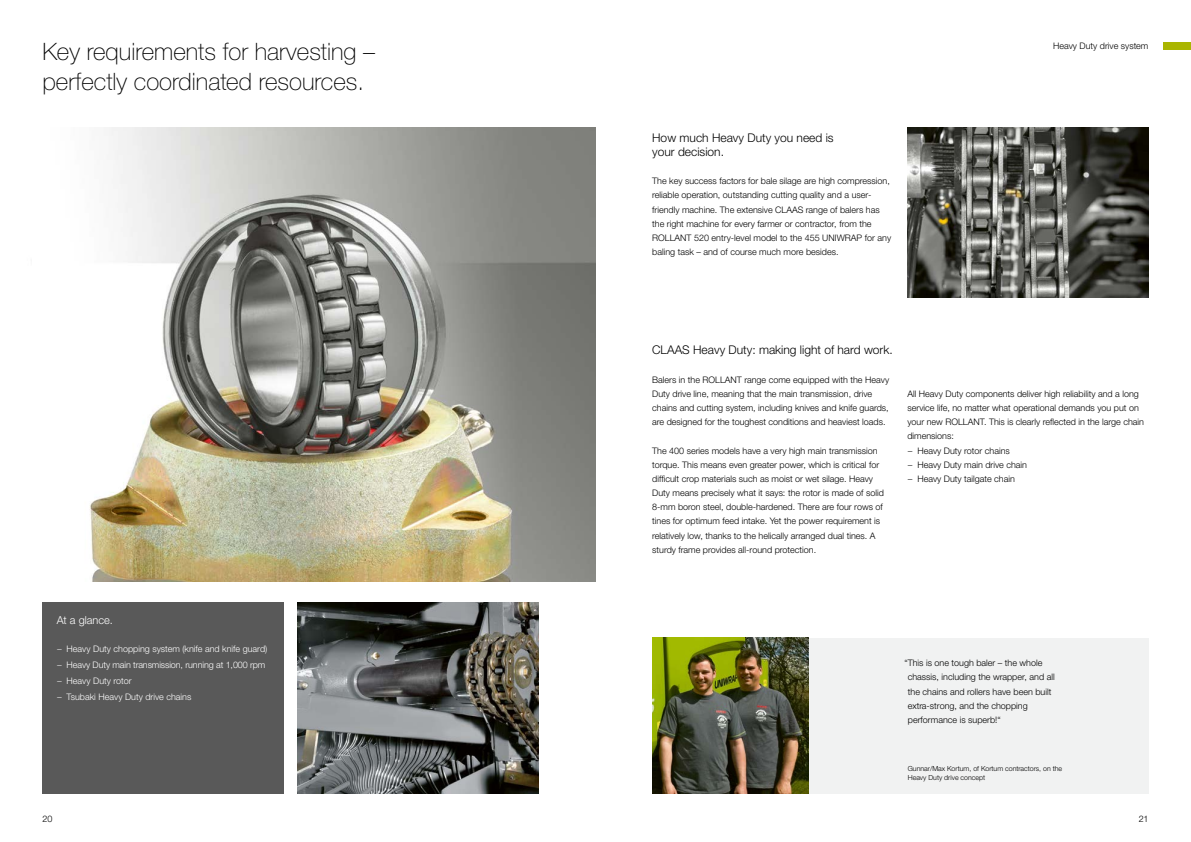
<style>
.page{position:relative;width:1191px;height:842px;background:#fff}
.page>*{position:absolute;margin:0;border:0;box-sizing:border-box;transform-origin:0 0}
.t1{font:100 24px/30px "CLAAS Helvetica Neue";color:#000}
.t2{font:300 12px/14.2px "CLAAS Helvetica Neue";color:#000}
.t3{font:300 11px "CLAAS Helvetica Neue";color:#fff}
.t4{font:300 9px/14.2px "CLAAS Helvetica Neue";color:#000}
.t5{font:300 9px/15.8px "CLAAS Helvetica Neue";color:#fff}
.t6{font:300 7px/9px "CLAAS Helvetica Neue";color:#000}
</style>
<div class="page">
<div style="left:1162px;top:43px;width:29px;height:7px;background:#aab500"></div>
<img style="left:90px;top:128px;width:505px;height:453px">
<img style="left:907px;top:128px;width:241px;height:170px">
<img style="left:298px;top:602px;width:241px;height:192px">
<div style="left:652px;top:638px;width:496px;height:156px;background:#f1f2f2"></div>
<img style="left:652px;top:638px;width:156px;height:156px">
<div style="left:43px;top:602px;width:240px;height:192px;background:#595959"></div>
<h1 class="t1" style="left:43px;top:37px;width:334px">Key requirements for harvesting – perfectly coordinated resources.</h1>
<p class="t3" style="left:57px;top:613px;width:58px">At a glance.</p>
<p class="t5" style="left:57px;top:641px;width:212px">− Heavy Duty chopping system (knife and knife guard) − Heavy Duty main transmission, running at 1,000 rpm − Heavy Duty rotor<br>− Tsubaki Heavy Duty drive chains</p>
<h2 class="t2" style="left:652px;top:131px;width:183px">How much Heavy Duty you need is your decision.</h2>
<p class="t4" style="left:652px;top:174px;width:240px">The key success factors for bale silage are high compression, reliable operation, outstanding cutting quality and a user&shy;friendly machine. The extensive CLAAS range of balers has the right machine for every farmer or contractor, from the ROLLANT 520 entry-level model to the 455 UNIWRAP for any baling task – and of course much more besides.</p>
<p class="t4" style="left:1053px;top:39px;width:97px">Heavy Duty drive system</p>
<h2 class="t2" style="left:652px;top:343px;width:242px">CLAAS Heavy Duty: making light of hard work.</h2>
<p class="t4" style="left:652px;top:373px;width:238px">Balers in the ROLLANT range come equipped with the Heavy Duty drive line, meaning that the main transmission, drive chains and cutting system, including knives and knife guards, are designed for the toughest conditions and heaviest loads.</p>
<p class="t4" style="left:652px;top:443px;width:233px">The 400 series models have a very high main transmission torque. This means even greater power, which is critical for difficult crop materials such as moist or wet silage. Heavy Duty means precisely what it says: the rotor is made of solid 8-mm boron steel, double-hardened. There are four rows of tines for optimum feed intake. Yet the power requirement is relatively low, thanks to the helically arranged dual tines. A sturdy frame provides all-round protection.</p>
<p class="t4" style="left:907px;top:387px;width:238px">All Heavy Duty components deliver high reliability and a long service life, no matter what operational demands you put on your new ROLLANT. This is clearly reflected in the large chain dimensions:<br>− Heavy Duty rotor chains<br>− Heavy Duty main drive chain<br>− Heavy Duty tailgate chain</p>
<p class="t4" style="left:907px;top:656px;width:148px;text-indent:-3px">“This is one tough baler – the whole chassis, including the wrapper, and all the chains and rollers have been built extra-strong, and the chopping performance is superb!“</p>
<p class="t6" style="left:907px;top:764px;width:156px">Gunnar/Max Kortum, of Kortum contractors, on the<br>Heavy Duty drive concept</p>
<p class="t4" style="left:43px;top:812px;width:11px">20</p>
<p class="t4" style="left:1138px;top:812px;width:11px">21</p>
</div>
